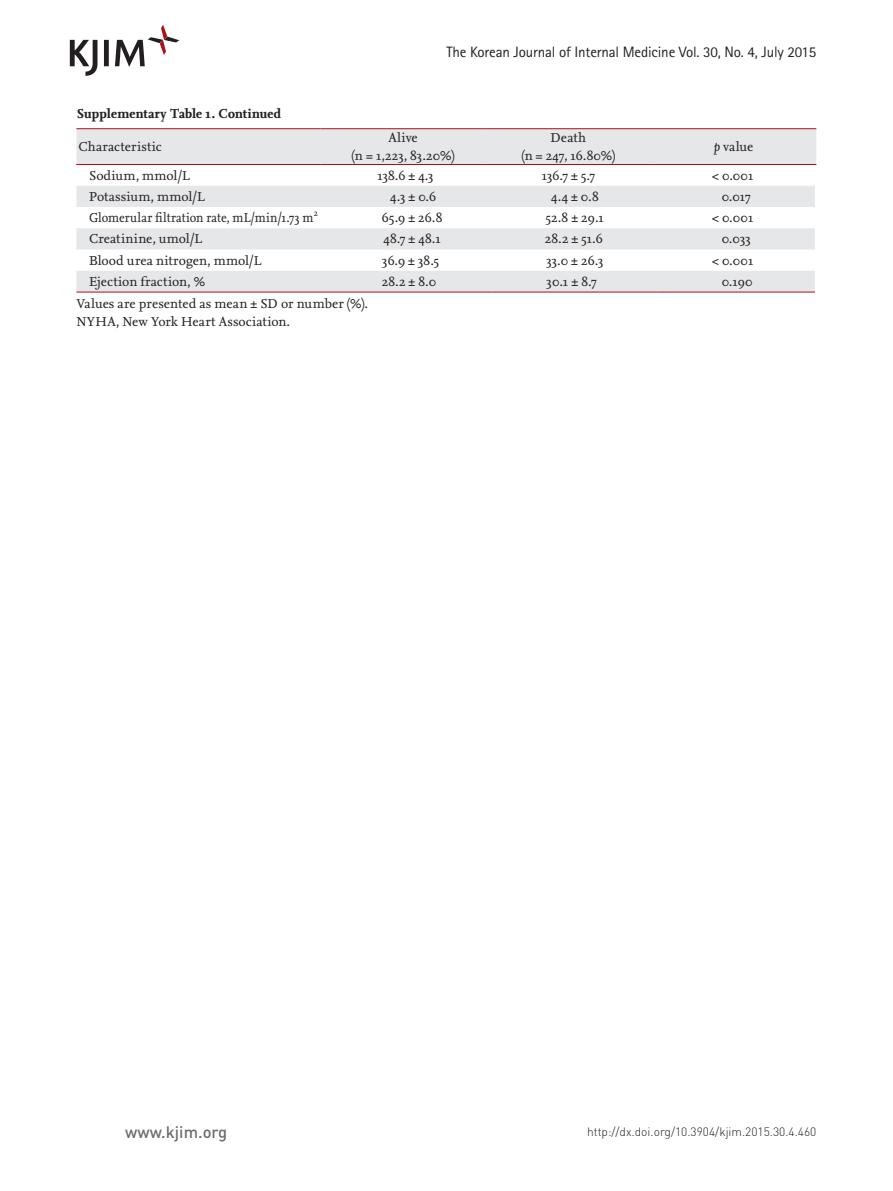
<style>
.page{position:relative;width:893px;height:1191px;background:#fff}
.page>*{position:absolute;margin:0;border:0;box-sizing:border-box;transform-origin:0 0}
.t1{font:500 16.5px "DIN Pro";color:#6c6d70}
.t2{font:15px "Rotis Sans Serif Std";letter-spacing:-.01em;color:#231f20}
.t3{font:13.5px/18px "Nexus Serif";letter-spacing:.005em;color:#231f20;text-align:center}
.t4{font:13.5px "Nexus Serif";letter-spacing:.005em;color:#231f20;scale:.91 1}
.t5{font:700 13.5px "Nexus Serif";letter-spacing:-.005em;color:#231f20}
.t6{font:300 12px "DIN Pro";color:#231f20}
.s1{font-style:italic}
</style>
<div class="page">
<svg style="left:70px;top:25px;width:109px;height:51px"></svg>
<svg style="left:76px;top:186px;width:739px;height:106px;fill:#e6e7e9"></svg>
<hr style="left:76px;top:292px;width:258px;height:1px;background:#b00d15">
<hr style="left:334px;top:292px;width:158px;height:1px;background:#b00d15">
<hr style="left:492px;top:292px;width:165px;height:1px;background:#b00d15">
<hr style="left:657px;top:292px;width:158px;height:1px;background:#b00d15">
<div style="left:76px;top:129px;width:740px;height:35px;background:#e6e7e9"></div>
<hr style="left:76px;top:164px;width:244px;height:1px;background:#b00d15">
<hr style="left:320px;top:164px;width:166px;height:1px;background:#b00d15">
<hr style="left:486px;top:164px;width:165px;height:1px;background:#b00d15">
<hr style="left:651px;top:164px;width:165px;height:1px;background:#b00d15">
<hr style="left:76px;top:128px;width:244px;height:1px;background:#b00d15">
<hr style="left:320px;top:128px;width:166px;height:1px;background:#b00d15">
<hr style="left:486px;top:128px;width:165px;height:1px;background:#b00d15">
<hr style="left:651px;top:128px;width:165px;height:1px;background:#b00d15">
<p class="t2" style="left:447px;top:43px;width:371px">The Korean Journal of Internal Medicine Vol. 30, No. 4, July 2015</p>
<p class="t5" style="left:76px;top:104px;width:206px">Supplementary Table 1. Continued</p>
<p class="t3" style="left:79px;top:137px;width:85px">Characteristic</p>
<p class="t3" style="left:352px;top:128px;width:104px">Alive<br>(n = 1,223, 83.20%)</p>
<p class="t3" style="left:522px;top:128px;width:95px">Death<br>(n = 247, 16.80%)</p>
<p class="t3" style="left:714px;top:137px;width:41px"><span class="s1">p</span> value</p>
<p class="t3" style="left:89px;top:166px;width:102px">Sodium, mmol/L</p>
<p class="t3" style="left:377px;top:166px;width:58px">138.6 ± 4.3</p>
<p class="t3" style="left:542px;top:166px;width:55px">136.7 ± 5.7</p>
<p class="t3" style="left:712px;top:166px;width:43px">&lt; 0.001</p>
<p class="t3" style="left:89px;top:187px;width:117px">Potassium, mmol/L</p>
<p class="t3" style="left:390px;top:187px;width:48px">4.3 ± 0.6</p>
<p class="t3" style="left:551px;top:187px;width:49px">4.4 ± 0.8</p>
<p class="t3" style="left:722px;top:187px;width:31px">0.017</p>
<p class="t4" style="left:89px;top:209px;width:253px">Glomerular filtration rate, mL/min/1.73 m<sup>2</sup></p>
<p class="t3" style="left:382px;top:208px;width:62px">65.9 ± 26.8</p>
<p class="t3" style="left:546px;top:208px;width:60px">52.8 ± 29.1</p>
<p class="t3" style="left:712px;top:208px;width:43px">&lt; 0.001</p>
<p class="t3" style="left:89px;top:230px;width:115px">Creatinine, umol/L</p>
<p class="t3" style="left:383px;top:230px;width:59px">48.7 ± 48.1</p>
<p class="t3" style="left:545px;top:230px;width:60px">28.2 ± 51.6</p>
<p class="t3" style="left:722px;top:230px;width:31px">0.033</p>
<p class="t3" style="left:89px;top:251px;width:174px">Blood urea nitrogen, mmol/L</p>
<p class="t3" style="left:382px;top:251px;width:58px">36.9 ± 38.5</p>
<p class="t3" style="left:546px;top:251px;width:59px">33.0 ± 26.3</p>
<p class="t3" style="left:712px;top:251px;width:43px">&lt; 0.001</p>
<p class="t3" style="left:89px;top:272px;width:117px">Ejection fraction, %</p>
<p class="t3" style="left:382px;top:272px;width:56px">28.2 ± 8.0</p>
<p class="t3" style="left:547px;top:272px;width:52px">30.1 ± 8.7</p>
<p class="t3" style="left:722px;top:272px;width:33px">0.190</p>
<p class="t3" style="left:76px;top:294px;width:293px;text-align:left">Values are presented as mean ± SD or number (%).<br>NYHA, New York Heart Association.</p>
<p class="t1" style="left:125px;top:1120px;width:104px">www.kjim.org</p>
<p class="t6" style="left:587px;top:1123px;width:231px">http://dx.doi.org/10.3904/kjim.2015.30.4.460</p>
</div>
